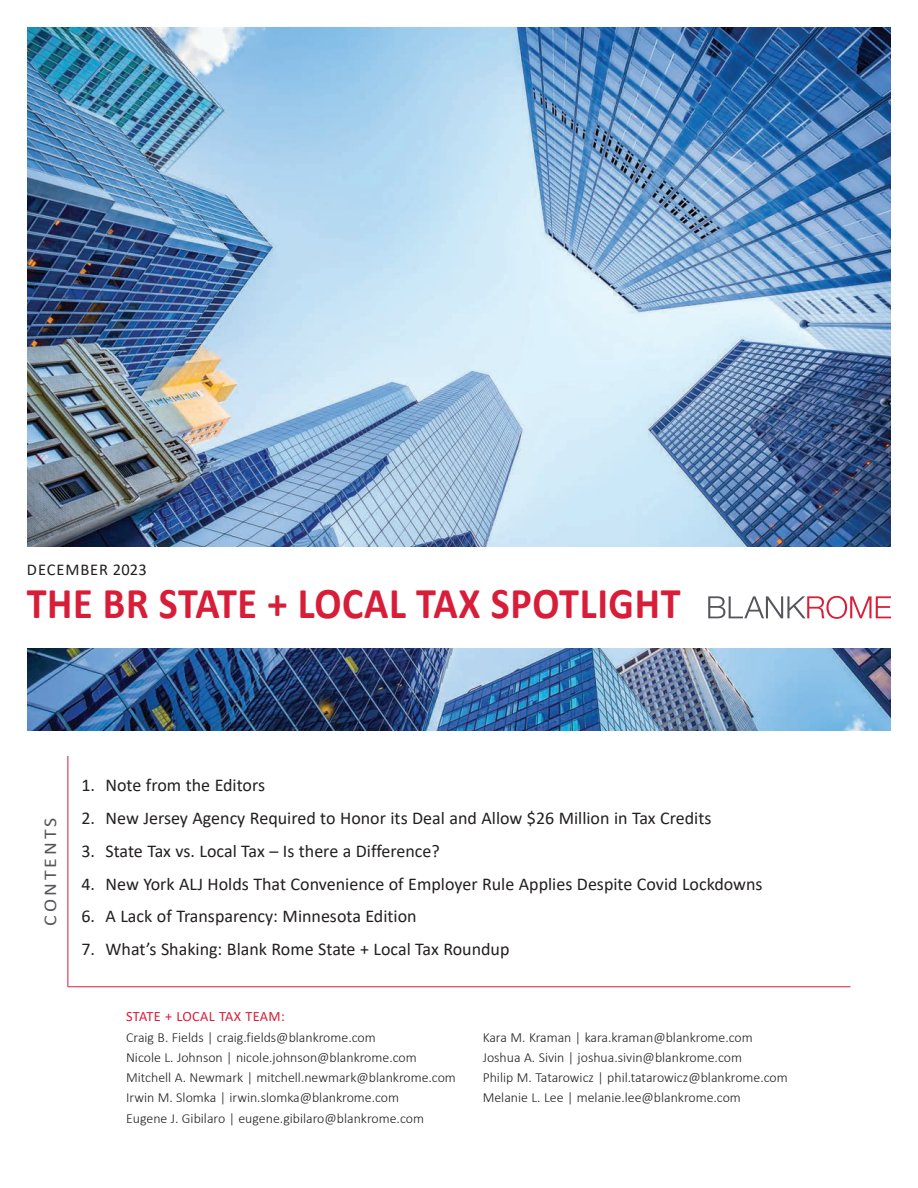
<style>
.page{position:relative;width:918px;height:1188px;background:#fff}
.page>*{position:absolute;margin:0;border:0;box-sizing:border-box;transform-origin:0 0}
.t1{font:700 44.1px "Calibri";letter-spacing:.015em;color:#d81d39;scale:.91 1}
.t2{font:18px "Calibri";color:#231f20}
.t3{font:18px "Calibri";letter-spacing:.15em;color:#54565b;scale:1.1 1}
.t4{font:16.5px "Calibri";letter-spacing:.055em;color:#231f20}
.t5{font:14.25px "Calibri";letter-spacing:.025em;color:#d81d39}
.t6{font:300 13.8px/20.2px "Calibri";color:#231f20}
</style>
<div class="page">
<hr style="left:68px;top:756px;width:1px;height:230px;background:#d81d39">
<hr style="left:68px;top:986px;width:782px;height:1px;background:#d81d39">
<img style="left:27px;top:27px;width:864px;height:703px">
<div style="left:0;top:547px;width:917px;height:101px;background:#fff"></div>
<svg style="left:708px;top:596px;width:183px;height:23px"></svg>
<p class="t4" style="left:27px;top:559px;width:121px">DECEMBER 2023</p>
<h1 class="t1" style="left:27px;top:572px;width:720px">THE BR STATE + LOCAL TAX SPOTLIGHT</h1>
<h2 class="t3" style="left:38px;top:926px;width:100px;rotate:-90deg">CONTENTS</h2>
<h2 class="t2" style="left:82px;top:772px;width:185px">1. Note from the Editors</h2>
<h2 class="t2" style="left:82px;top:805px;width:631px">2. New Jersey Agency Required to Honor its Deal and Allow $26 Million in Tax Credits</h2>
<h2 class="t2" style="left:82px;top:838px;width:360px">3. State Tax vs. Local Tax – Is there a Difference?</h2>
<h2 class="t2" style="left:82px;top:871px;width:683px">4. New York ALJ Holds That Convenience of Employer Rule Applies Despite Covid Lockdowns</h2>
<h2 class="t2" style="left:82px;top:904px;width:337px">6. A Lack of Transparency: Minnesota Edition</h2>
<h2 class="t2" style="left:82px;top:937px;width:429px">7. What’s Shaking: Blank Rome State + Local Tax Roundup</h2>
<p class="t5" style="left:126px;top:1007px;width:160px">STATE + LOCAL TAX TEAM:</p>
<p class="t6" style="left:126px;top:1027px;width:331px">Craig B. Fields | craig.fields@blankrome.com<br>Nicole L. Johnson | nicole.johnson@blankrome.com Mitchell A. Newmark | mitchell.newmark@blankrome.com Irwin M. Slomka | irwin.slomka@blankrome.com<br>Eugene J. Gibilaro | eugene.gibilaro@blankrome.com</p>
<p class="t6" style="left:483px;top:1027px;width:307px">Kara M. Kraman | kara.kraman@blankrome.com Joshua A. Sivin | joshua.sivin@blankrome.com<br>Philip M. Tatarowicz | phil.tatarowicz@blankrome.com Melanie L. Lee | melanie.lee@blankrome.com</p>
</div>
